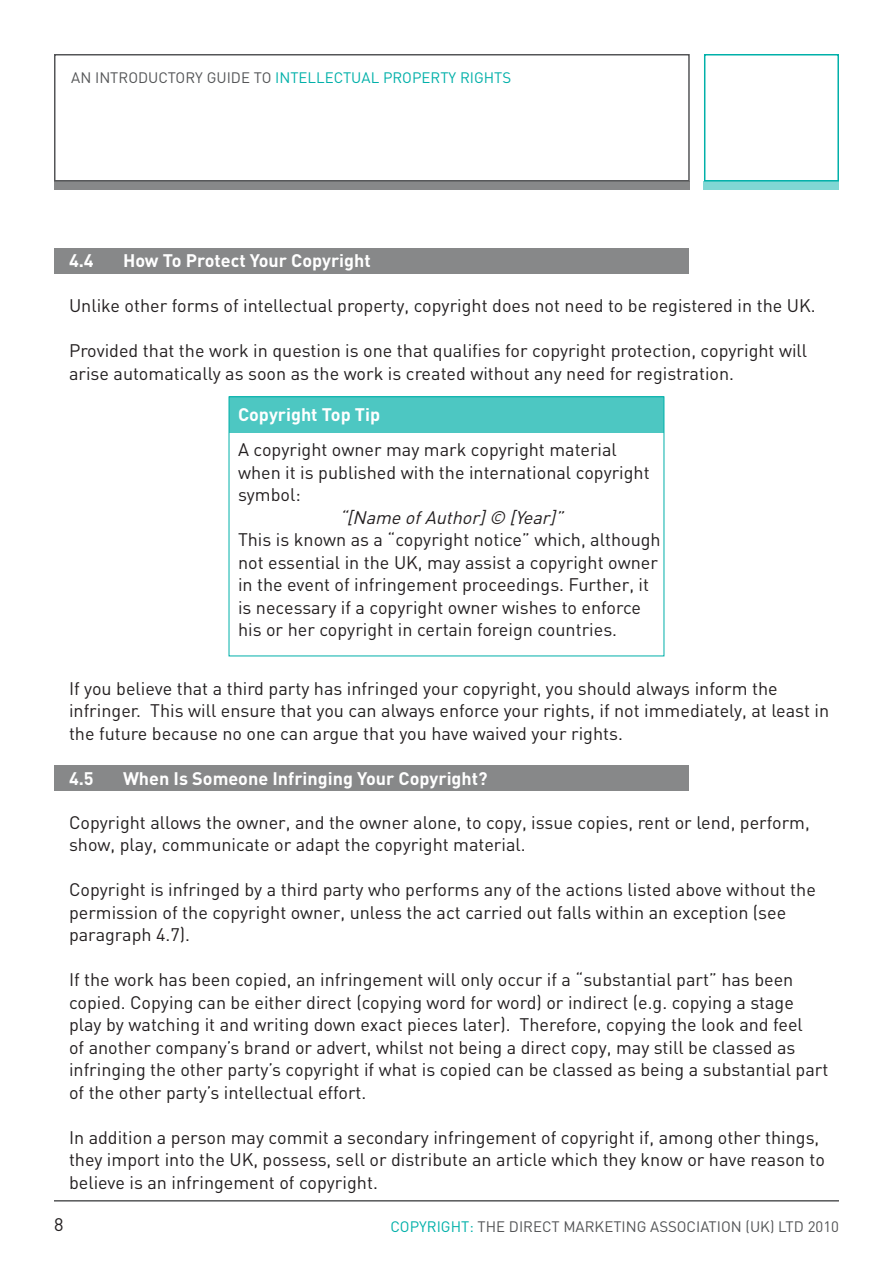
<style>
.page{position:relative;width:893px;height:1263px;background:#fff}
.page>*{position:absolute;margin:0;border:0;box-sizing:border-box;transform-origin:0 0}
.t1{font:18px/22.5px "DIN";color:#231f20}
.t2{font:700 18px "DIN";color:#fff}
.t3{font:italic 18px "DIN";color:#231f20}
.t4{font:15px "DIN";color:#545557}
.t5{font:15px "DIN";color:#00b0a9}
.s1{color:#545557}
.s2{color:#00b0a9}
</style>
<div class="page">
<div style="left:704px;top:181px;width:135px;height:8px;background:#80d7d4"></div>
<div style="left:704px;top:54px;width:135px;height:128px;border:2px solid #00b0a9"></div>
<div style="left:54px;top:181px;width:636px;height:8px;background:#878889"></div>
<div style="left:54px;top:54px;width:636px;height:128px;border:2px solid #545557"></div>
<hr style="left:54px;top:1200px;width:785px;height:1px;background:#545557">
<div style="left:54px;top:248px;width:634px;height:25px;background:#878889"></div>
<div style="left:54px;top:765px;width:634px;height:26px;background:#878889"></div>
<div style="left:229px;top:397px;width:435px;height:36px;background:#4dc7c2"></div>
<p class="t5" style="left:71px;top:68px;width:442px"><span class="s1">AN INTRODUCTORY GUIDE TO</span> INTELLECTUAL PROPERTY RIGHTS</p>
<p class="t2" style="left:69px;top:249px;width:26px">4.4</p>
<p class="t2" style="left:123px;top:249px;width:249px">How To Protect Your Copyright</p>
<p class="t1" style="left:69px;top:294px;width:748px">Unlike other forms of intellectual property, copyright does not need to be registered in the UK.</p>
<p class="t1" style="left:69px;top:339px;width:740px">Provided that the work in question is one that qualifies for copyright protection, copyright will arise automatically as soon as the work is created without any need for registration.</p>
<p class="t2" style="left:238px;top:402px;width:144px">Copyright Top Tip</p>
<p class="t1" style="left:238px;top:438px;width:413px">A copyright owner may mark copyright material when it is published with the international copyright symbol:</p>
<p class="t3" style="left:339px;top:506px;width:230px">“[Name ofAuthor]© [Year]”</p>
<p class="t1" style="left:238px;top:528px;width:424px">This is known as a “copyright notice” which, although not essential in the UK, may assist a copyright owner in the event of infringement proceedings. Further, it is necessary if a copyright owner wishes to enforce his or her copyright in certain foreign countries.</p>
<p class="t1" style="left:69px;top:676px;width:762px">If you believe that a third party has infringed your copyright, you should always inform the infringer. This will ensure that you can always enforce your rights, if not immediately, at least in the future because no one can argue that you have waived your rights.</p>
<p class="t2" style="left:69px;top:766px;width:26px">4.5</p>
<p class="t2" style="left:123px;top:766px;width:366px">When Is Someone Infringing Your Copyright?</p>
<p class="t1" style="left:69px;top:810px;width:742px">Copyright allows the owner, and the owner alone, to copy, issue copies, rent or lend, perform, show, play, communicate or adapt the copyright material.</p>
<p class="t1" style="left:69px;top:878px;width:748px">Copyright is infringed by a third party who performs any of the actions listed above without the permission of the copyright owner, unless the act carried out falls within an exception (see paragraph 4.7).</p>
<p class="t1" style="left:69px;top:968px;width:761px">If the work has been copied, an infringement will only occur if a “substantial part” has been copied. Copying can be either direct (copying word for word) or indirect (e.g. copying a stage play by watching it and writing down exact pieces later). Therefore, copying the look and feel<br>of another company’s brand or advert, whilst not being a direct copy, may still be classed as infringing the other party’s copyright if what is copied can be classed as being a substantial part of the other party’s intellectual effort.</p>
<p class="t1" style="left:69px;top:1125px;width:757px">In addition a person may commit a secondary infringement of copyright if, among other things, they import into the UK, possess, sell or distribute an article which they know or have reason to believe is an infringement of copyright.</p>
<p class="t1" style="left:54px;top:1213px;width:11px">8</p>
<p class="t4" style="left:390px;top:1217px;width:450px"><span class="s2">COPYRIGHT:</span> THE DIRECT MARKETING ASSOCIATION (UK) LTD 2010</p>
</div>
